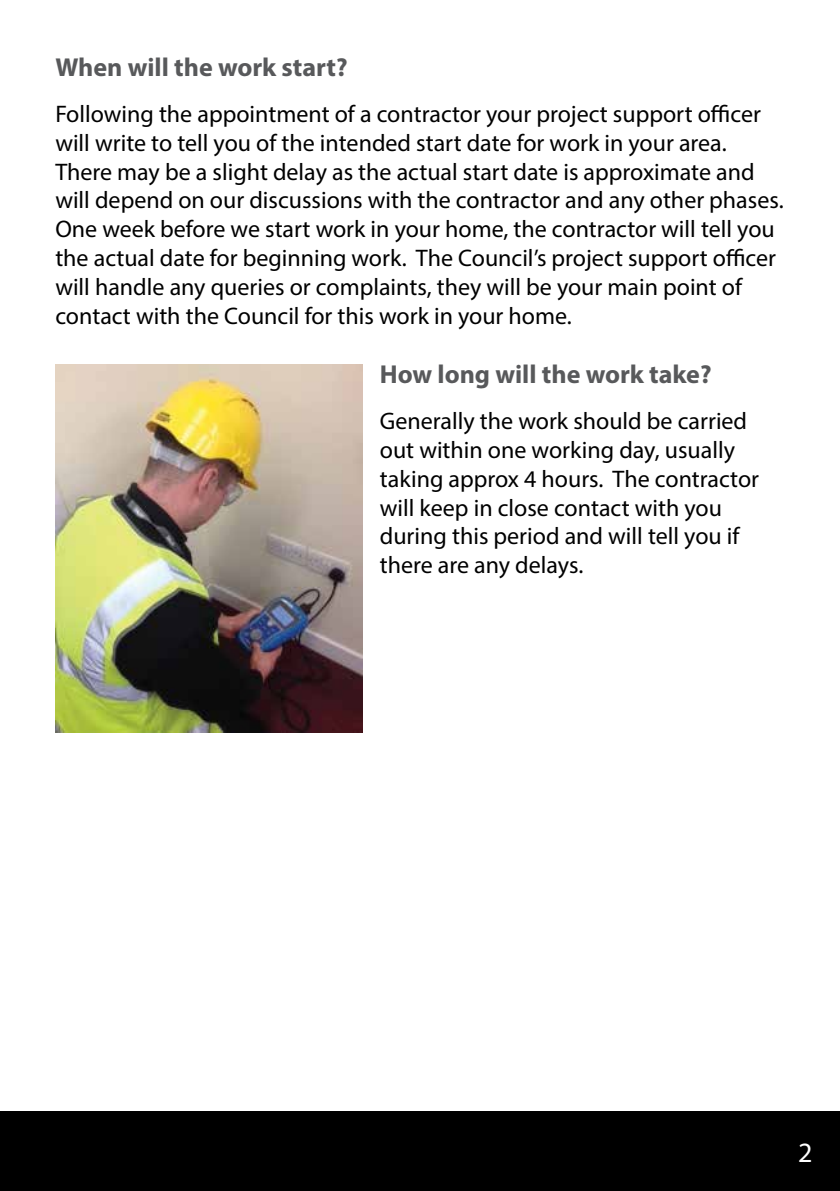
<style>
.page{position:relative;width:840px;height:1191px;background:#fff}
.page>*{position:absolute;margin:0;border:0;box-sizing:border-box;transform-origin:0 0}
.t1{font:28px "Myriad Pro";color:#fff}
.t2{font:700 26px "Myriad Pro";color:#58595b}
.t3{font:24px/28.8px "Myriad Pro";color:#000}
</style>
<div class="page">
<div style="left:0;top:1111px;width:839px;height:80px;background:#000"></div>
<img style="left:55px;top:364px;width:307px;height:369px">
<p class="t2" style="left:55px;top:50px;width:294px">When will the work start?</p>
<p class="t3" style="left:55px;top:99px;width:729px">Following the appointment of a contractor your project support officer will write to tell you of the intended start date for work in your area.<br>There may be a slight delay as the actual start date is approximate and will depend on our discussions with the contractor and any other phases.<br>One week before we start work in your home, the contractor will tell you the actual date for beginning work. The Council’s project support officer will handle any queries or complaints, they will be your main point of contact with the Council for this work in your home.</p>
<p class="t2" style="left:379px;top:357px;width:333px">How long will the work take?</p>
<p class="t3" style="left:379px;top:406px;width:380px">Generally the work should be carried out within one working day, usually taking approx 4 hours. The contractor will keep in close contact with you during this period and will tell you if there are any delays.</p>
<p class="t1" style="left:797px;top:1135px;width:16px">2</p>
</div>
